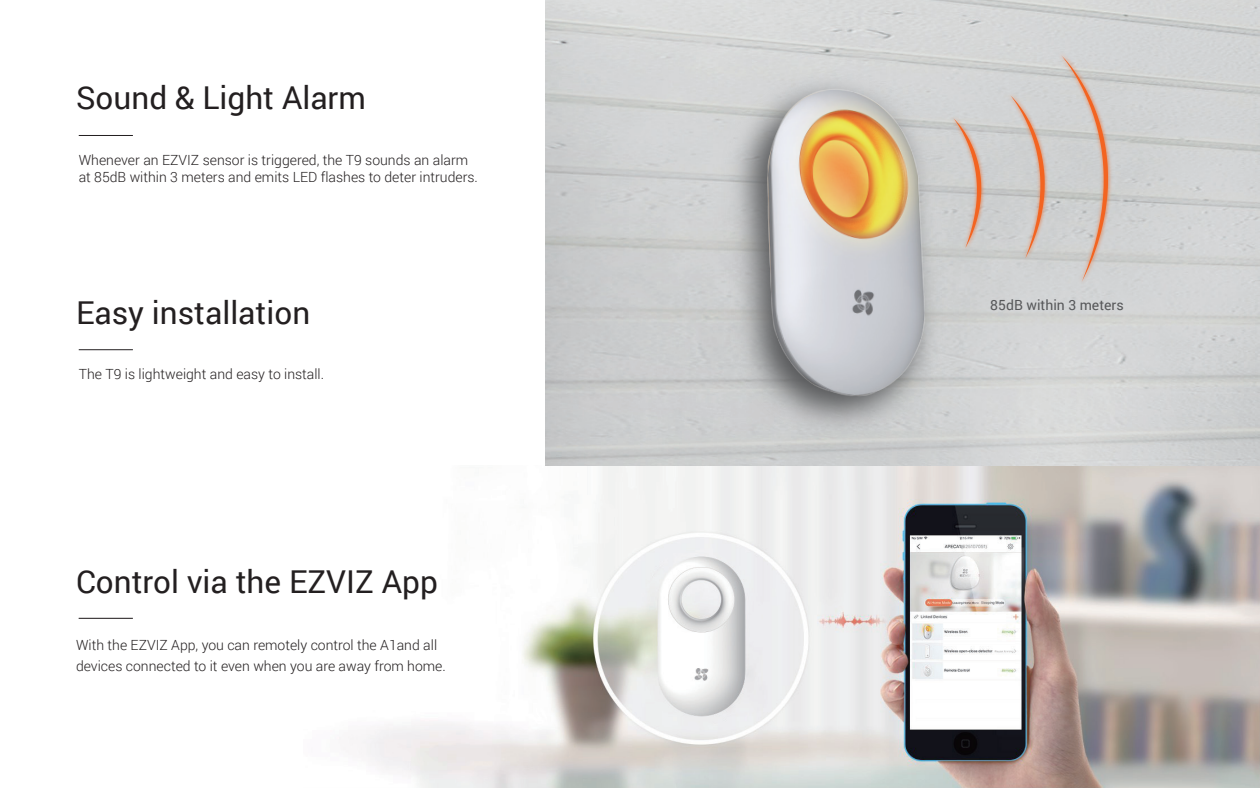
<style>
.page{position:relative;width:1260px;height:788px;background:#fff}
.page>*{position:absolute;margin:0;border:0;box-sizing:border-box;transform-origin:0 0}
.t1{font:31.5px "Roboto";color:#231f20}
.t2{font:300 14px/16.8px "Roboto";color:#231f20}
.t3{font:14px "Roboto";color:#57585a}
</style>
<div class="page">
<img style="left:348px;top:465px;width:912px;height:323px">
<hr style="left:79px;top:617px;width:54px;height:1px;background:#231f20">
<hr style="left:79px;top:135px;width:54px;height:1px;background:#231f20">
<hr style="left:79px;top:349px;width:54px;height:1px;background:#231f20">
<img style="left:745px;top:63px;width:198px;height:349px">
<img style="left:922px;top:87px;width:57px;height:192px">
<img style="left:979px;top:64px;width:51px;height:226px">
<img style="left:1030px;top:24px;width:109px;height:289px">
<h1 class="t1" style="left:76px;top:76px;width:291px">Sound &amp; Light Alarm</h1>
<p class="t2" style="left:79px;top:151px;width:401px">Whenever an EZVIZ sensor is triggered, the T9 sounds an alarm at 85dB within 3 meters and emits LED flashes to deter intruders.</p>
<h1 class="t1" style="left:76px;top:291px;width:236px">Easy installation</h1>
<p class="t2" style="left:79px;top:365px;width:247px">The T9 is lightweight and easy to install.</p>
<h1 class="t1" style="left:76px;top:560px;width:363px">Control via the EZVIZ App</h1>
<p class="t2" style="left:76px;top:634px;width:371px;line-height:21px">With the EZVIZ App, you can remotely control the A1and all devices connected to it even when you are away from home.</p>
<p class="t3" style="left:990px;top:295px;width:135px">85dB within 3 meters</p>
</div>
